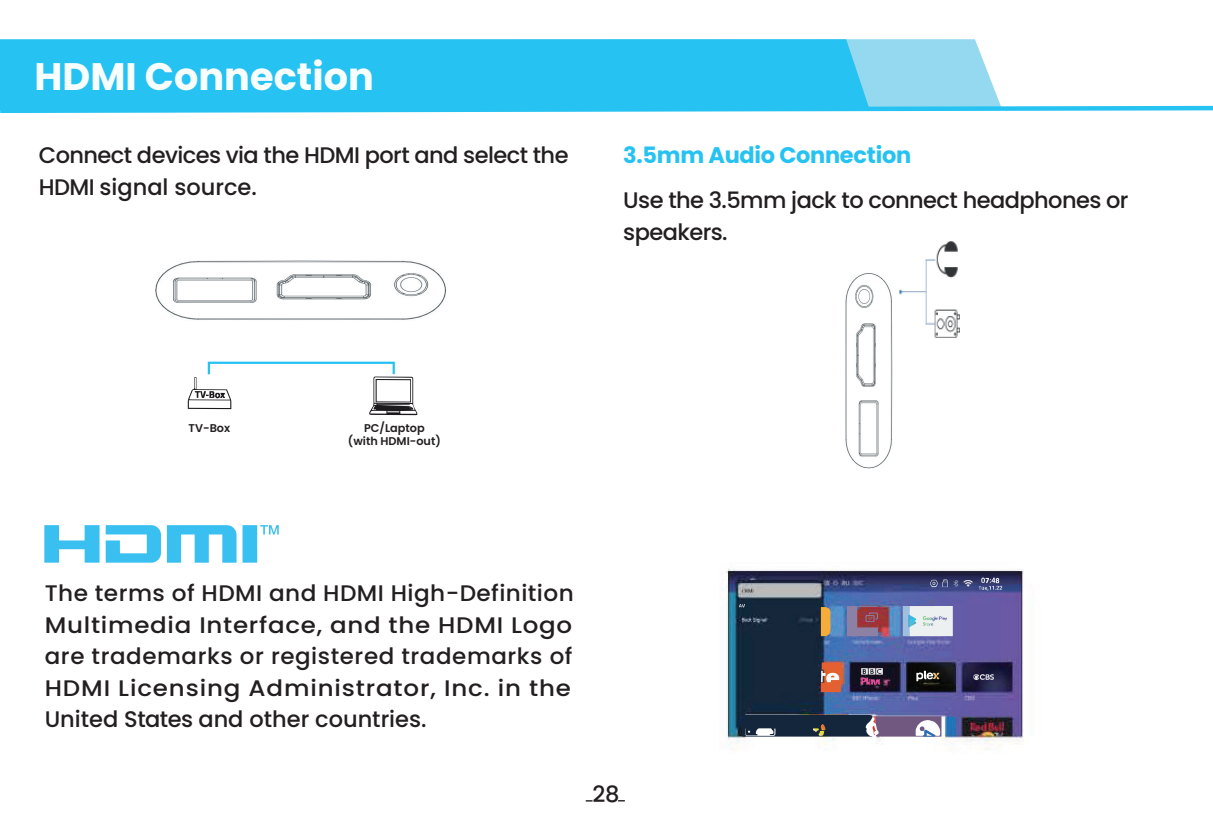
<style>
.page{position:relative;width:1213px;height:830px;background:#fff}
.page>*{position:absolute;margin:0;border:0;box-sizing:border-box;transform-origin:0 0}
.t1{font:700 38.25px "Poppins";color:rgb(255 255 255/.97)}
.t2{font:500 22.5px/31.5px "Poppins";letter-spacing:.02em;color:#231f20}
.t3{font:500 22.5px/31.5px "Poppins";letter-spacing:-.025em;color:#231f20}
.t4{font:700 22.5px "Poppins";letter-spacing:-.015em;color:#26c2f2}
.t5{font:600 11.25px/13.5px "Poppins";color:#231f20;text-align:center}
</style>
<div class="page">
<div style="left:208px;top:361px;width:187px;height:14px;border:2px solid #26c2f2"></div>
<svg style="left:188px;top:376px;width:229px;height:39px"></svg>
<img style="left:155px;top:260px;width:291px;height:60px">
<img style="left:845px;top:273px;width:48px;height:196px">
<img style="left:899px;top:241px;width:60px;height:97px">
<img style="left:722px;top:568px;width:310px;height:182px">
<svg style="left:826px;top:580px;width:3px;height:5px"></svg>
<svg style="left:841px;top:580px;width:8px;height:5px"></svg>
<svg style="left:929px;top:579px;width:18px;height:7px"></svg>
<svg style="left:953px;top:579px;width:19px;height:7px"></svg>
<svg style="left:978px;top:577px;width:23px;height:13px"></svg>
<svg style="left:738px;top:603px;width:6px;height:4px"></svg>
<svg style="left:820px;top:606px;width:10px;height:30px"></svg>
<svg style="left:846px;top:605px;width:31px;height:31px"></svg>
<svg style="left:902px;top:605px;width:50px;height:31px;background:#d0dde6"></svg>
<svg style="left:973px;top:673px;width:20px;height:6px"></svg>
<svg style="left:916px;top:670px;width:23px;height:11px"></svg>
<svg style="left:860px;top:667px;width:22px;height:18px"></svg>
<svg style="left:820px;top:662px;width:20px;height:30px"></svg>
<svg style="left:742px;top:714px;width:199px;height:22px;background:#50546a"></svg>
<svg style="left:869px;top:39px;width:131px;height:65px;background:#9fdcf1"></svg>
<div style="left:0;top:39px;width:869px;height:65px;background:#26c2f2"></div>
<svg style="left:0;top:104px;width:1212px;height:9px;background:#51cdf4"></svg>
<svg style="left:44px;top:525px;width:55px;height:37px"></svg>
<svg style="left:106px;top:525px;width:55px;height:37px"></svg>
<svg style="left:167px;top:525px;width:69px;height:37px"></svg>
<svg style="left:242px;top:525px;width:37px;height:37px"></svg>
<h1 class="t1" style="left:35px;top:54px;width:341px">HDMI Connection</h1>
<p class="t3" style="left:39px;top:140px;width:531px">Connect devices via the HDMI port and select the<br>HDMI signal source.</p>
<p class="t4" style="left:623px;top:142px;width:289px">3.5mm Audio Connection</p>
<p class="t3" style="left:623px;top:185px;width:506px">Use the 3.5mm jack to connect headphones or speakers.</p>
<p class="t5" style="left:188px;top:421px;width:43px">TV-Box</p>
<p class="t5" style="left:348px;top:420px;width:94px">PC/Laptop (with HDMI-out)</p>
<p class="t2" style="left:45px;top:577px;width:530px">The terms of HDMI and HDMI High-Definition Multimedia Interface, and the HDMI Logo are trademarks or registered trademarks of HDMI Licensing Administrator, Inc. in the United States and other countries.</p>
<p class="t2" style="left:592px;top:777px;width:29px">28</p>
</div>
